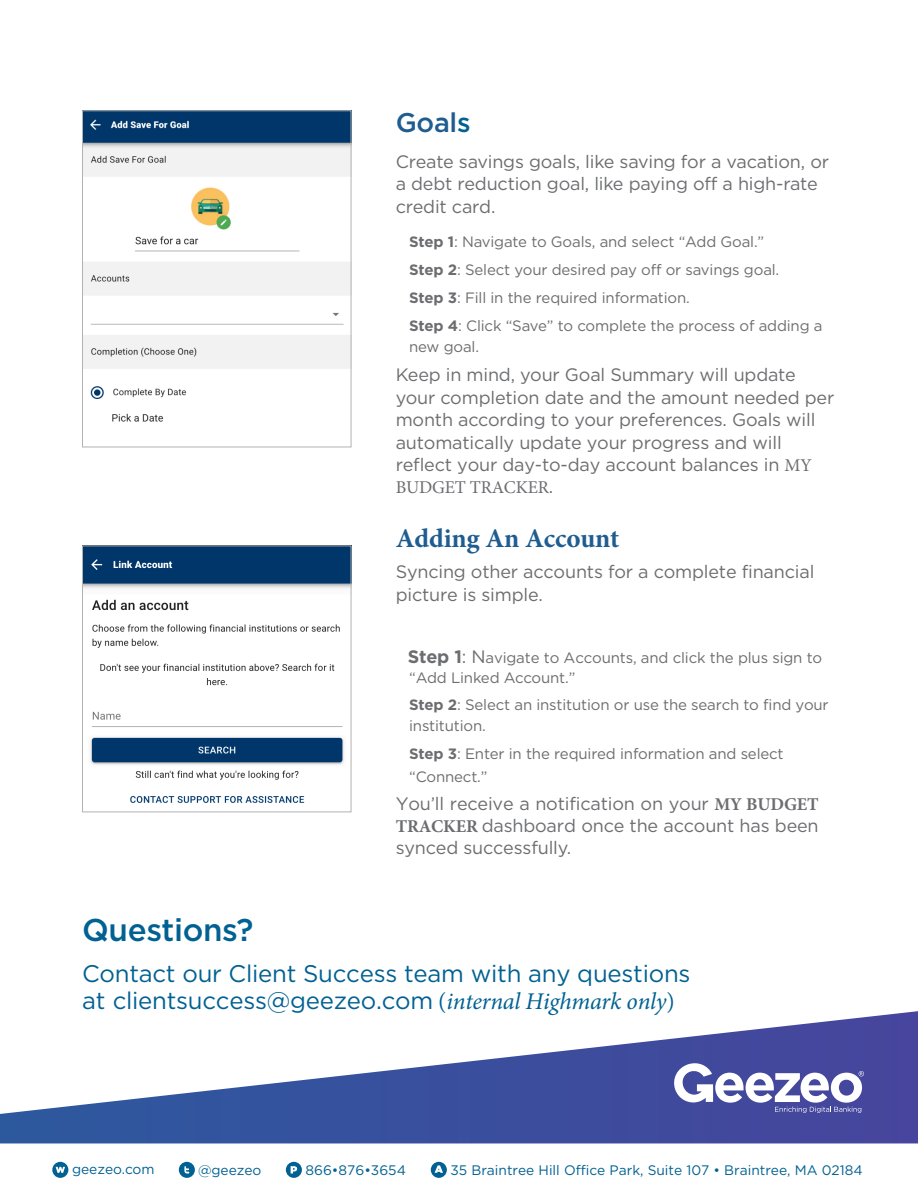
<style>
.page{position:relative;width:918px;height:1188px;background:#fff}
.page>*{position:absolute;margin:0;border:0;box-sizing:border-box;transform-origin:0 0}
.heads{font:500 31.5px "Gotham HTF";letter-spacing:-.01em;color:#006192}
.heads-2{font:700 27px "Minion Pro";letter-spacing:-.005em;color:#1f5d90}
.heads-3{font:500 27px "Gotham HTF";letter-spacing:-.01em;color:#1f5d90}
.heads-4{font:24px/27px "Gotham HTF";letter-spacing:-.01em;color:#006192}
.heads-5{font:18px/22.5px "Gotham HTF";letter-spacing:-.01em;color:#6c6d70}
.heads-6{font:15px/21px "Gotham HTF";letter-spacing:-.01em;color:#6c6d70}
.t1{font:13.8px "Gotham HTF";color:#006192}
.s1{color:#006192}
.s2{font-weight:700}
.s3{font-family:"Minion Pro"}
.s4{font-weight:700;font-size:18px}
.s5{font-size:18px}
.s6{font-family:"Minion Pro";font-weight:700}
.s7{font-family:"Minion Pro";font-style:italic}
</style>
<div class="page">
<svg style="left:0;top:1011px;width:918px;height:132px"></svg>
<svg style="left:672px;top:1061px;width:192px;height:52px"></svg>
<svg style="left:52px;top:1162px;width:16px;height:16px"></svg>
<div style="left:179px;top:1162px;width:16px;height:16px;background:#006192;border-radius:50%"></div>
<svg style="left:184px;top:1166px;width:5px;height:7px"></svg>
<svg style="left:286px;top:1162px;width:16px;height:16px"></svg>
<svg style="left:291px;top:1166px;width:6px;height:7px"></svg>
<div style="left:431px;top:1162px;width:16px;height:16px;background:#006192;border-radius:50%"></div>
<svg style="left:56px;top:1167px;width:9px;height:6px"></svg>
<svg style="left:435px;top:1165px;width:8px;height:8px"></svg>
<img style="left:84px;top:112px;width:265px;height:310px">
<div style="left:82px;top:110px;width:269px;height:337px;border:1px solid #b4b2b2"></div>
<img style="left:84px;top:548px;width:265px;height:255px">
<div style="left:82px;top:546px;width:269px;height:266px;border:1px solid #b4b2b2"></div>
<p class="heads-3" style="left:396px;top:107px;width:76px">Goal<span class="s1">s</span></p>
<p class="heads-5" style="left:396px;top:150px;width:435px">Create savings goals, like saving for a vacation, or a debt reduction goal, like paying off a high-rate credit card.</p>
<p class="heads-6" style="left:409px;top:231px;width:357px"><span class="s2">Step 1</span>: Navigate to Goals, and select “Add Goal.”</p>
<p class="heads-6" style="left:409px;top:259px;width:372px"><span class="s2">Step 2</span>: Select your desired pay off or savings goal.</p>
<p class="heads-6" style="left:409px;top:287px;width:282px"><span class="s2">Step 3</span>: Fill in the required information.</p>
<p class="heads-6" style="left:409px;top:315px;width:415px"><span class="s2">Step 4</span>: Click “Save” to complete the process of adding a new goal.</p>
<p class="heads-5" style="left:396px;top:363px;width:440px">Keep in mind, your Goal Summary will update your completion date and the amount needed per month according to your preferences. Goals will automatically update your progress and will reflect your day-to-day account balances in <span class="s3">MY BUDGET TRACKER</span>.</p>
<p class="heads-2" style="left:396px;top:519px;width:225px">Adding An Account</p>
<p class="heads-5" style="left:396px;top:560px;width:420px">Syncing other accounts for a complete financial picture is simple.</p>
<p class="heads-6" style="left:408px;top:647px;width:416px;line-height:20.1px"><span class="s4">Step 1</span><span class="s5">: N</span>avigate to Accounts, and click the plus sign to “Add Linked Account.”</p>
<p class="heads-6" style="left:409px;top:694px;width:421px"><span class="s2">Step 2</span>: Select an institution or use the search to find your institution.</p>
<p class="heads-6" style="left:409px;top:742px;width:376px;line-height:22.5px"><span class="s2">Step 3</span>: Enter in the required information and select “Connect.”</p>
<p class="heads-5" style="left:396px;top:792px;width:425px;text-align:justify">You’ll receive a notification on your <span class="s6">MY BUDGET TRACKER</span> dashboard once the account has been synced successfully.</p>
<p class="heads" style="left:82px;top:912px;width:173px">Questions?</p>
<p class="heads-4" style="left:82px;top:959px;width:610px">Contact our Client Success team with any questions at clientsuccess@geezeo.com <span class="s3">(</span><span class="s7">internal Highmark only</span><span class="s3">)</span></p>
<p class="t1" style="left:72px;top:1162px;width:84px">geezeo.com</p>
<p class="t1" style="left:198px;top:1163px;width:65px">@geezeo</p>
<p class="t1" style="left:305px;top:1163px;width:102px">866•876•3654</p>
<p class="t1" style="left:450px;top:1163px;width:414px">35 Braintree Hill Office Park, Suite 107 • Braintree, MA 02184</p>
</div>
